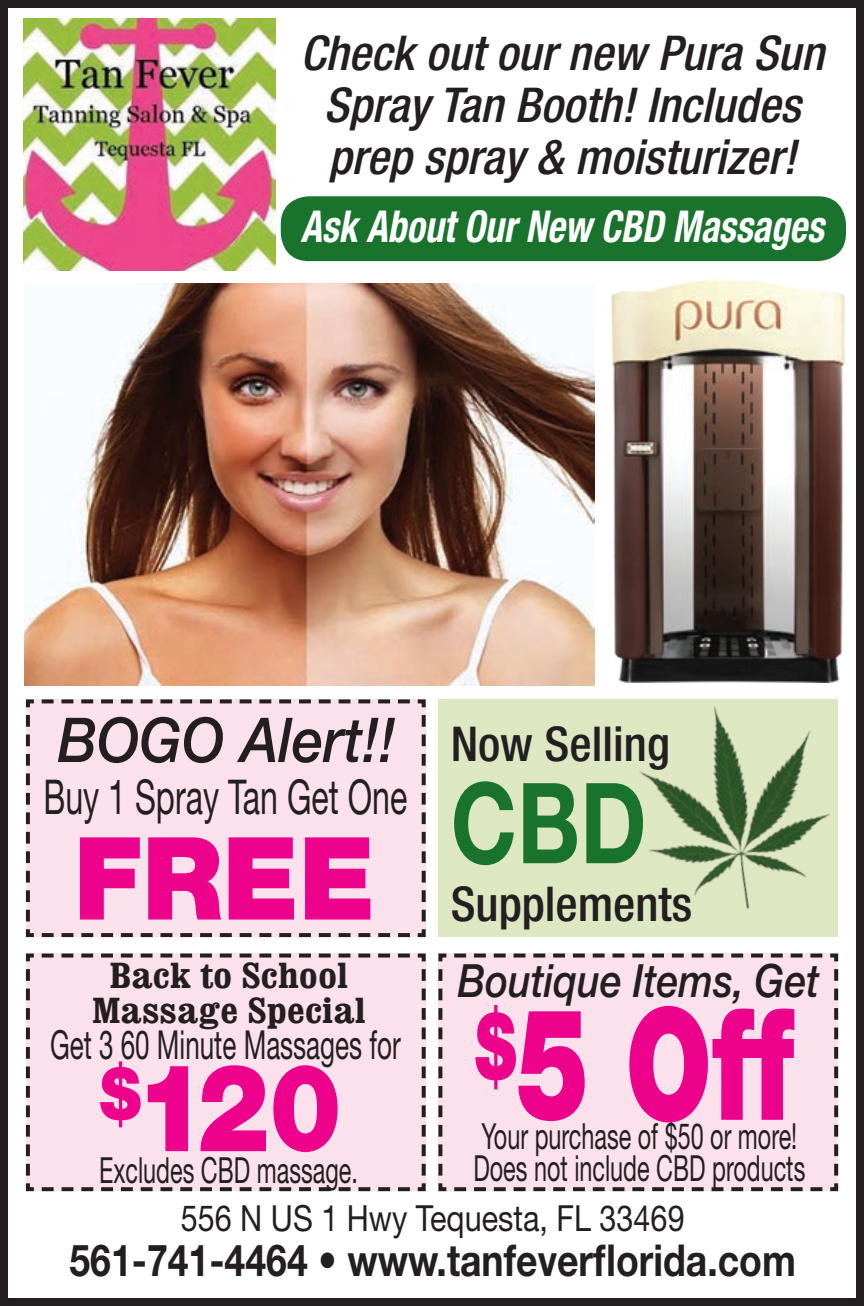
<style>
.page{position:relative;width:864px;height:1306px;background:#fff}
.page>*{position:absolute;margin:0;border:0;box-sizing:border-box;transform-origin:0 0}
.t1{font:900 155.6px "Helvetica Neue LT Std";color:#ed028c;scale:.7 1}
.t2{font:900 122px "Helvetica Neue LT Std";color:#ed028c;scale:.89 1}
.t3{font:900 114.8px "Helvetica Neue LT Std";color:#ed028c;scale:.94 1}
.t4{font:700 112px "Helvetica Neue LT Std";color:#19732d;scale:.8 1}
.t5{font:italic 500 62px "Helvetica Neue LT Std";color:#231f20;scale:.9 1}
.t6{font:italic 500 condensed 48px/52px "Helvetica Neue LT Std";color:#231f20;text-align:center}
.t7{font:500 condensed 48px "Helvetica Neue LT Std";color:#231f20}
.t8{font:48px "Helvetica Neue LT Std";color:#231f20;scale:.67 1}
.t9{font:italic 500 46px "Helvetica Neue LT Std";color:#231f20;scale:.85 1}
.t10{font:700 44px "Helvetica Neue LT Std";color:#231f20;scale:.85 1}
.t11{font:italic 700 condensed 44px "Helvetica Neue LT Std";color:#fff;scale:.86 1}
.t12{font:40px "Helvetica Neue LT Std";color:#231f20;scale:.65 1}
.t13{font:700 condensed 36.8px "Clarendon";color:#231f20;scale:1.13 1}
.t14{font:36px/32px "Helvetica Neue LT Std";color:#231f20;scale:.65 1}
.t15{font:36px "Helvetica Neue LT Std";color:#231f20;scale:.85 1}
</style>
<div class="page">
<div style="left:0;top:0;width:864px;height:1305px;border:8px solid #231f20"></div>
<img style="left:24px;top:283px;width:570px;height:402px">
<img style="left:23px;top:18px;width:253px;height:253px">
<img style="left:611px;top:278px;width:245px;height:403px">
<div style="left:25px;top:699px;width:401px;height:239px;background:#fbe1ec"></div>
<div style="left:25px;top:953px;width:401px;height:239px;background:#fbe1ec"></div>
<div style="left:438px;top:699px;width:400px;height:238px;background:#dde7c1"></div>
<div style="left:438px;top:953px;width:401px;height:239px;background:#fbe1ec"></div>
<img style="left:619px;top:681px;width:245px;height:261px">
<div style="left:281px;top:196px;width:565px;height:65px;background:#19732d;border-radius:28px"></div>
<h3 class="t6" style="left:301px;top:28px;width:525px">Check out our new Pura Sun<br>Spray Tan Booth! Includes prep spray &amp; moisturizer!</h3>
<p class="t11" style="left:301px;top:199px;width:610px">Ask About Our New CBD Massages</p>
<h3 class="t5" style="left:58px;top:703px;width:377px">BOGO Alert!!</h3>
<h3 class="t8" style="left:43px;top:768px;width:545px">Buy 1 Spray Tan Get One</h3>
<h3 class="t3" style="left:74px;top:810px;width:322px">FREE</h3>
<h3 class="t7" style="left:451px;top:715px;width:221px">Now Selling</h3>
<h3 class="t4" style="left:451px;top:754px;width:246px">CBD</h3>
<h3 class="t7" style="left:451px;top:875px;width:243px">Supplements</h3>
<p class="t13" style="left:110px;top:951px;width:212px">Back to School</p>
<p class="t9" style="left:458px;top:953px;width:427px">Boutique Items, Get</p>
<p class="t13" style="left:92px;top:987px;width:243px">Massage Special</p>
<h1 class="t1" style="left:475px;top:971px;width:458px"><sup>$</sup>5 Off</h1>
<p class="t12" style="left:50px;top:1020px;width:541px">Get 3 60 Minute Massages for</p>
<h2 class="t2" style="left:99px;top:1034px;width:274px"><sup>$</sup>120</h2>
<p class="t14" style="left:473px;top:1119px;width:512px">Your purchase of $50 or more!<br>Does not include CBD products</p>
<p class="t14" style="left:99px;top:1153px;width:400px">Excludes CBD massage.</p>
<p class="t15" style="left:181px;top:1196px;width:594px">556 N US 1 Hwy Tequesta, FL 33469</p>
<p class="t10" style="left:69px;top:1232px;width:856px">561-741-4464 • www.tanfeverflorida.com</p>
</div>
